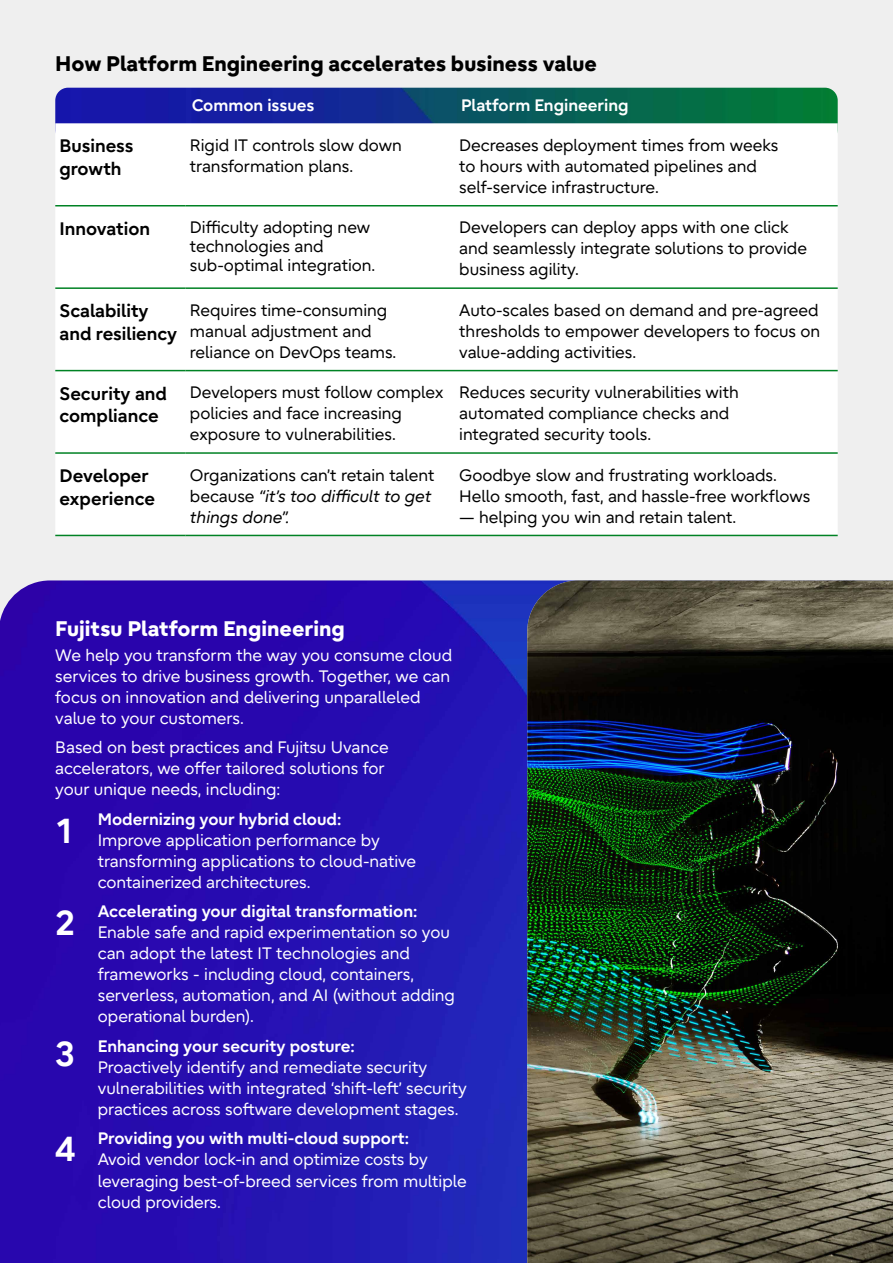
<style>
.page{position:relative;width:893px;height:1263px;background:#fff}
.page>*{position:absolute;margin:0;border:0;box-sizing:border-box;transform-origin:0 0}
.t1{font:700 34.5px "Fujitsu Infinity Pro";color:#fff}
.t2{font:800 21px "Fujitsu Infinity Pro";color:#000}
.t3{font:800 21px "Fujitsu Infinity Pro";color:#fff}
.t4{font:700 18px/22.5px "Fujitsu Infinity Pro";color:#000}
.t5{font:16.5px/21px "Fujitsu Infinity Pro";color:#000}
.t6{font:16.5px/21px "Fujitsu Infinity Pro";color:#fff}
.t7{font:700 16.5px "Fujitsu Infinity Pro";color:#fff}
.s1{font-style:italic}
</style>
<div class="page">
<div style="left:0;top:0;width:893px;height:710px;background:#efefef"></div>
<img style="left:0;top:580px;width:527px;height:683px">
<img style="left:527px;top:580px;width:366px;height:683px">
<img style="left:55px;top:88px;width:783px;height:35px">
<div style="left:55px;top:123px;width:783px;height:412px;background:#fff"></div>
<hr style="left:55px;top:205px;width:131px;height:1px;background:#008224">
<hr style="left:186px;top:205px;width:269px;height:1px;background:#008224">
<hr style="left:455px;top:205px;width:383px;height:1px;background:#008224">
<hr style="left:55px;top:287px;width:131px;height:2px;background:#008224">
<hr style="left:186px;top:287px;width:269px;height:2px;background:#008224">
<hr style="left:455px;top:287px;width:383px;height:2px;background:#008224">
<hr style="left:55px;top:370px;width:131px;height:1px;background:#008224">
<hr style="left:186px;top:370px;width:269px;height:1px;background:#008224">
<hr style="left:455px;top:370px;width:383px;height:1px;background:#008224">
<hr style="left:55px;top:452px;width:131px;height:2px;background:#008224">
<hr style="left:186px;top:452px;width:269px;height:2px;background:#008224">
<hr style="left:455px;top:452px;width:383px;height:2px;background:#008224">
<hr style="left:55px;top:535px;width:131px;height:1px;background:#008224">
<hr style="left:186px;top:535px;width:269px;height:1px;background:#008224">
<hr style="left:455px;top:535px;width:383px;height:1px;background:#008224">
<p class="t2" style="left:55px;top:50px;width:543px">How Platform Engineering accelerates business value</p>
<p class="t7" style="left:192px;top:95px;width:124px">Common issues</p>
<p class="t7" style="left:461px;top:95px;width:169px">Platform Engineering</p>
<p class="t4" style="left:60px;top:135px;width:75px">Business growth</p>
<p class="t5" style="left:190px;top:135px;width:214px">Rigid IT controls slow down transformation plans.</p>
<p class="t5" style="left:459px;top:135px;width:321px">Decreases deployment times from weeks to hours with automated pipelines and self-service infrastructure.</p>
<p class="t4" style="left:60px;top:217px;width:92px">Innovation</p>
<p class="t5" style="left:190px;top:218px;width:187px;line-height:18.8px">Difficulty adopting new technologies and sub-optimal integration.</p>
<p class="t5" style="left:459px;top:217px;width:349px">Developers can deploy apps with one click and seamlessly integrate solutions to provide business agility.</p>
<p class="t4" style="left:60px;top:299px;width:119px">Scalability and resiliency</p>
<p class="t5" style="left:190px;top:299px;width:208px">Requires time-consuming manual adjustment and reliance on DevOps teams.</p>
<p class="t5" style="left:459px;top:299px;width:363px;text-align:justify">Auto-scales based on demand and pre-agreed thresholds to empower developers to focus on value-adding activities.</p>
<p class="t4" style="left:60px;top:382px;width:109px">Security and compliance</p>
<p class="t5" style="left:190px;top:382px;width:255px">Developers must follow complex policies and face increasing exposure to vulnerabilities.</p>
<p class="t5" style="left:459px;top:382px;width:281px">Reduces security vulnerabilities with automated compliance checks and integrated security tools.</p>
<p class="t4" style="left:60px;top:464px;width:97px">Developer experience</p>
<p class="t5" style="left:190px;top:464px;width:246px">Organizations can’t retain talent because <span class="s1">“it’s too difficult to get things done”.</span></p>
<p class="t5" style="left:459px;top:464px;width:352px">Goodbye slow and frustrating workloads.<br>Hello smooth, fast, and hassle-free workflows</p>
<p class="t5" style="left:459px;top:506px;width:279px">— helping you win and retain talent.</p>
<p class="t3" style="left:55px;top:614px;width:291px">Fujitsu Platform Engineering</p>
<p class="t6" style="left:55px;top:644px;width:398px">We help you transform the way you consume cloud services to drive business growth. Together, we can focus on innovation and delivering unparalleled value to your customers.</p>
<p class="t6" style="left:55px;top:737px;width:335px">Based on best practices and Fujitsu Uvance accelerators, we offer tailored solutions for your unique needs, including:</p>
<p class="t7" style="left:98px;top:808px;width:245px">Modernizing your hybrid cloud:</p>
<p class="t6" style="left:98px;top:829px;width:320px">Improve application performance by transforming applications to cloud-native containerized architectures.</p>
<p class="t7" style="left:98px;top:901px;width:321px">Accelerating your digital transformation:</p>
<p class="t6" style="left:98px;top:922px;width:359px">Enable safe and rapid experimentation so you can adopt the latest IT technologies and frameworks - including cloud, containers, serverless, automation, and AI (without adding operational burden).</p>
<p class="t7" style="left:98px;top:1035px;width:258px">Enhancing your security posture:</p>
<p class="t6" style="left:98px;top:1056px;width:371px">Proactively identify and remediate security vulnerabilities with integrated ‘shift-left’ security practices across software development stages.</p>
<p class="t7" style="left:98px;top:1128px;width:313px">Providing you with multi-cloud support:</p>
<p class="t6" style="left:98px;top:1149px;width:371px">Avoid vendor lock-in and optimize costs by leveraging best-of-breed services from multiple cloud providers.</p>
<h1 class="t1" style="left:55px;top:808px;width:22px">1</h1>
<h1 class="t1" style="left:55px;top:900px;width:22px">2</h1>
<h1 class="t1" style="left:55px;top:1031px;width:22px">3</h1>
<h1 class="t1" style="left:55px;top:1126px;width:22px">4</h1>
</div>
